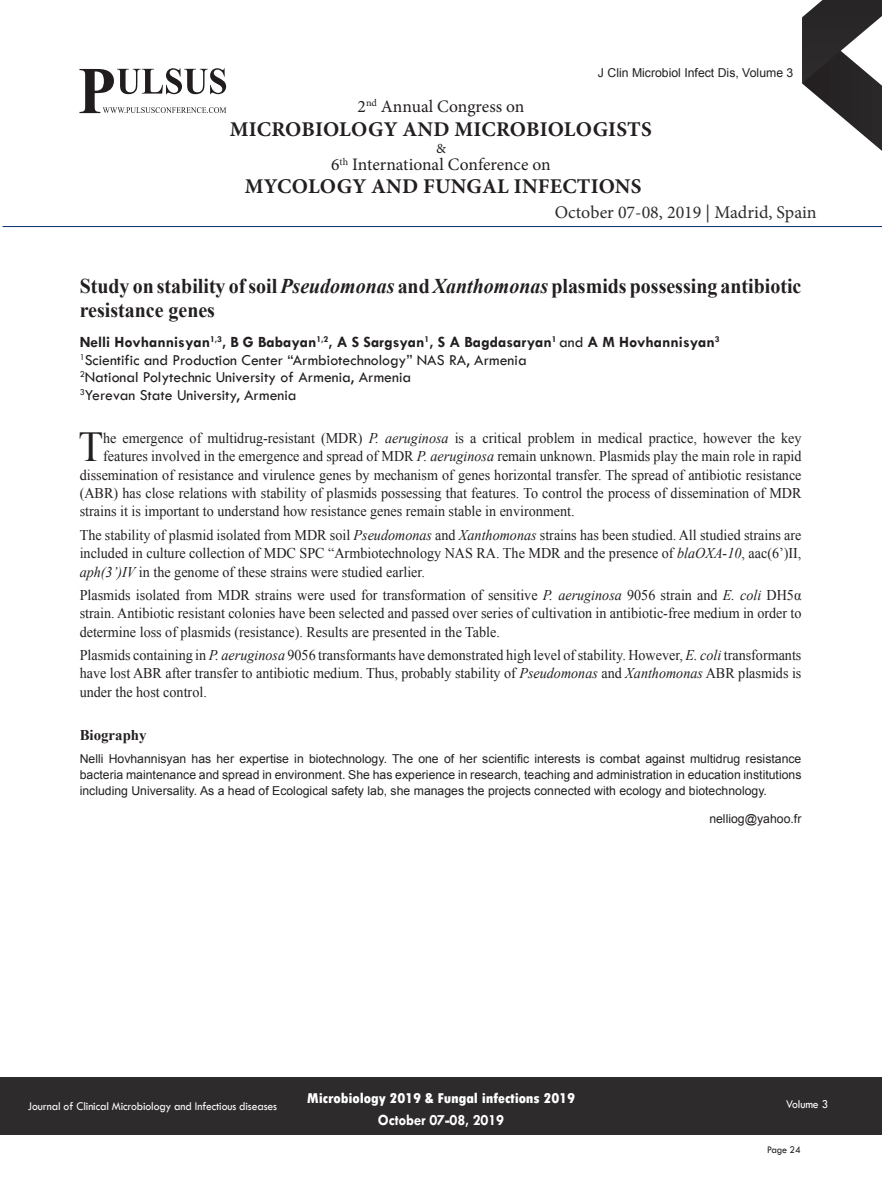
<style>
.page{position:relative;width:882px;height:1197px;background:#fff}
.page>*{position:absolute;margin:0;border:0;box-sizing:border-box;transform-origin:0 0}
.Abstract{font:42.7px "Times New Roman";color:#231f20;scale:.95 1}
.Abstract_Title{font:700 21px/24.5px "Times New Roman";color:#231f20;scale:.95 1}
.t1{font:700 21px "Minion Pro";letter-spacing:.01em;color:#231f20}
.t2{font:18.03px "Minion Pro";color:#2e2b2c}
.t3{font:17.5px "Minion Pro";letter-spacing:-.005em;color:#231f20}
.Affiliation{font:15.75px "Tw Cen";color:#231f20}
.Abstract_Name{font:700 15.75px "Tw Cen";color:#231f20}
.t4{font:700 15.75px "Tw Cen";letter-spacing:-.01em;color:#fff;scale:.95 1}
.Abstract-2{font:14.88px/18.4px "Times New Roman";color:#231f20;text-align:justify;scale:.95 1}
.t5{font:800 condensed 14.88px "Tw Cen";letter-spacing:-.01em;color:#fff;scale:1.1 1}
.Bio_Heading{font:700 14.88px "Times New Roman";color:#231f20}
.t6{font:14px "Minion Pro";color:#231f20}
.Biography{font:12.25px/15.8px "Arial";color:#231f20;text-align:justify}
.t7{font:12.25px "Tw Cen";letter-spacing:-.01em;color:#fff;scale:.95 1}
.t8{font:10.5px "Tw Cen";letter-spacing:-.02em;color:#231f20;scale:.95 1}
.s1{font-style:italic}
.s2{font-weight:400}
</style>
<div class="page">
<svg style="left:802px;top:0;width:80px;height:151px"></svg>
<div style="left:0;top:1077px;width:882px;height:58px;background:#2e2b2c"></div>
<hr style="left:3px;top:226px;width:879px;height:1px;background:#052d6f">
<svg style="left:79px;top:68px;width:147px;height:45px"></svg>
<p class="t3" style="left:358px;top:95px;width:168px">2<sup>nd</sup> Annual Congress on</p>
<p class="Biography" style="left:598px;top:65px;width:197px">J Clin Microbiol Infect Dis, Volume 3</p>
<h2 class="t1" style="left:230px;top:114px;width:424px">MICROBIOLOGY AND MICROBIOLOGISTS</h2>
<p class="t6" style="left:436px;top:139px;width:11px">&amp;</p>
<p class="t3" style="left:331px;top:153px;width:221px">6<sup>th</sup> International Conference on</p>
<h2 class="t1" style="left:245px;top:172px;width:398px">MYCOLOGY AND FUNGAL INFECTIONS</h2>
<p class="t2" style="left:555px;top:200px;width:263px">October 07-08, 2019 | Madrid, Spain</p>
<p class="Abstract_Title" style="left:80px;top:273px;width:761px">Study on stability of soil <span class="s1">Pseudomonas</span> and <span class="s1">Xanthomonas</span> plasmids possessing antibiotic resistance genes</p>
<p class="Abstract_Name" style="left:80px;top:333px;width:641px">Nelli Hovhannisyan<sup>1,3</sup>, B G Babayan<sup>1,2</sup>, A S Sargsyan<sup>1</sup>, S A Bagdasaryan<sup>1</sup> <span class="s2">and</span> A M Hovhannisyan<sup>3</sup></p>
<p class="Affiliation" style="left:80px;top:350px;width:448px"><sup>1</sup>Scientific and Production Center “Armbiotechnology” NAS RA, Armenia</p>
<p class="Affiliation" style="left:80px;top:368px;width:333px"><sup>2</sup>National Polytechnic University of Armenia, Armenia</p>
<p class="Affiliation" style="left:80px;top:385px;width:218px"><sup>3</sup>Yerevan State University, Armenia</p>
<p class="Abstract" style="left:78px;top:418px;width:28px">T</p>
<p class="Abstract-2" style="left:103px;top:429px;width:737px">he emergence of multidrug-resistant (MDR) <span class="s1">P. aeruginosa</span> is a critical problem in medical practice, however the key</p>
<p class="Abstract-2" style="left:103px;top:447px;width:737px">features involved in the emergence and spread of MDR <span class="s1">P. aeruginosa</span> remain unknown. Plasmids play the main role in rapid</p>
<p class="Abstract-2" style="left:80px;top:465px;width:761px">dissemination of resistance and virulence genes by mechanism of genes horizontal transfer. The spread of antibiotic resistance</p>
<p class="Abstract-2" style="left:80px;top:484px;width:761px">(ABR) has close relations with stability of plasmids possessing that features. To control the process of dissemination of MDR</p>
<p class="Abstract-2" style="left:80px;top:502px;width:522px">strains it is important to understand how resistance genes remain stable in environment.</p>
<p class="Abstract-2" style="left:80px;top:525px;width:761px">The stability of plasmid isolated from MDR soil <span class="s1">Pseudomonas</span> and <span class="s1">Xanthomonas</span> strains has been studied. All studied strains are included in culture collection of MDC SPC “Armbiotechnology NAS RA. The MDR and the presence of <span class="s1">blaOXA-10</span>, aac(6’)II, <span class="s1">aph(3’)IV</span> in the genome of these strains were studied earlier.</p>
<p class="Abstract-2" style="left:80px;top:586px;width:761px">Plasmids isolated from MDR strains were used for transformation of sensitive <span class="s1">P. aeruginosa</span> 9056 strain and <span class="s1">E. coli</span> DH5α strain. Antibiotic resistant colonies have been selected and passed over series of cultivation in antibiotic-free medium in order to determine loss of plasmids (resistance). Results are presented in the Table.</p>
<p class="Abstract-2" style="left:80px;top:646px;width:761px">Plasmids containing in <span class="s1">P. aeruginosa</span> 9056 transformants have demonstrated high level of stability. However, <span class="s1">E. coli</span> transformants have lost ABR after transfer to antibiotic medium. Thus, probably stability of <span class="s1">Pseudomonas</span> and <span class="s1">Xanthomonas</span> ABR plasmids is under the host control.</p>
<p class="Bio_Heading" style="left:80px;top:725px;width:68px">Biography</p>
<p class="Biography" style="left:80px;top:751px;width:723px">Nelli Hovhannisyan has her expertise in biotechnology. The one of her scientific interests is combat against multidrug resistance bacteria maintenance and spread in environment. She has experience in research, teaching and administration in education institutions including Universality. As a head of Ecological safety lab, she manages the projects connected with ecology and biotechnology.</p>
<p class="Biography" style="left:709px;top:811px;width:94px">nelliog@yahoo.fr</p>
<p class="t7" style="left:28px;top:1099px;width:264px">Journal of Clinical Microbiology and Infectious diseases</p>
<p class="t5" style="left:307px;top:1089px;width:245px">Microbiology 2019 &amp; Fungal infections 2019</p>
<p class="t7" style="left:786px;top:1097px;width:46px">Volume 3</p>
<p class="t4" style="left:378px;top:1111px;width:134px">October 07-08, 2019</p>
<p class="t8" style="left:767px;top:1143px;width:37px">Page 24</p>
</div>
